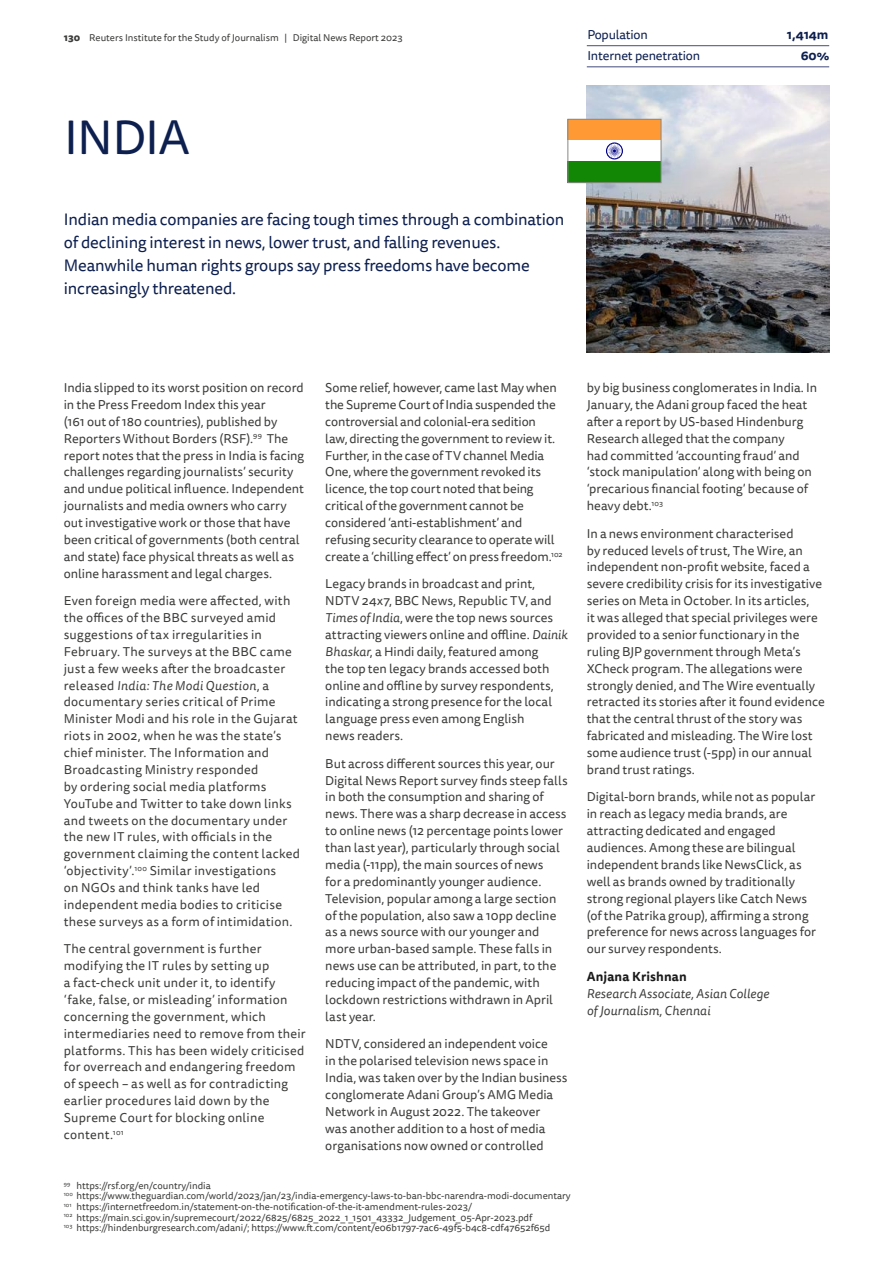
<style>
.page{position:relative;width:893px;height:1263px;background:#fff}
.page>*{position:absolute;margin:0;border:0;box-sizing:border-box;transform-origin:0 0}
.t1{font:48px "Tisa Sans Pro";letter-spacing:-.015em;color:#0d1f4f}
.t2{font:16.5px/23.2px "Tisa Sans Pro";letter-spacing:-.01em;color:#0d1f4f}
.t3{font:12.75px/16.8px "Tisa Sans Pro";letter-spacing:.005em;color:#3c3c3b}
.t4{font:italic 12.75px/16.8px "Tisa Sans Pro";letter-spacing:.01em;color:#3c3c3b}
.t5{font:12.75px "Tisa Sans Pro";letter-spacing:-.01em;color:#0d1f4f}
.t6{font:700 12.75px "Tisa Sans Pro";letter-spacing:.01em;color:#1a1a1a}
.t7{font:700 12.75px "Tisa Sans Pro";letter-spacing:-.005em;color:#0d1f4f}
.t8{font:9.75px/10.5px "Tisa Sans Pro";color:#3c3c3b}
.s1{font-weight:800}
.s2{font-style:italic}
</style>
<div class="page">
<hr style="left:587px;top:45px;width:242px;height:1px;background:#434d7b">
<hr style="left:587px;top:67px;width:242px;height:1px;background:#434d7b">
<img style="left:587px;top:85px;width:242px;height:268px">
<div style="left:568px;top:119px;width:93px;height:64px;background:#f93"></div>
<div style="left:568px;top:140px;width:93px;height:22px;background:#fff"></div>
<div style="left:568px;top:162px;width:93px;height:21px;background:#128706"></div>
<svg style="left:606px;top:142px;width:17px;height:17px"></svg>
<svg style="left:607px;top:143px;width:15px;height:16px"></svg>
<div style="left:568px;top:119px;width:93px;height:64px;border:1px solid #878786"></div>
<p class="t8" style="left:64px;top:33px;width:340px"><span class="s1">130</span> Reuters Institute for the Study of Journalism | Digital News Report 2023</p>
<h1 class="t1" style="left:64px;top:105px;width:127px">INDIA</h1>
<p class="t2" style="left:64px;top:208px;width:502px">Indian media companies are facing tough times through a combination of declining interest in news, lower trust, and falling revenues.<br>Meanwhile human rights groups say press freedoms have become increasingly threatened.</p>
<p class="t5" style="left:587px;top:26px;width:62px">Population</p>
<p class="t7" style="left:787px;top:25px;width:43px">1,414m</p>
<p class="t5" style="left:587px;top:47px;width:114px">Internet penetration</p>
<p class="t7" style="left:801px;top:46px;width:30px">60%</p>
<p class="t3" style="left:64px;top:379px;width:242px">India slipped to its worst position on record in the Press Freedom Index this year<br>(161 out of 180 countries), published by Reporters Without Borders (RSF).<sup>99</sup> The report notes that the press in India is facing challenges regarding journalists’ security and undue political influence. Independent journalists and media owners who carry out investigative work or those that have been critical of governments (both central and state) face physical threats as well as online harassment and legal charges.</p>
<p class="t3" style="left:64px;top:593px;width:238px">Even foreign media were affected, with the offices of the BBC surveyed amid suggestions of tax irregularities in February. The surveys at the BBC came just a few weeks after the broadcaster released <span class="s2">India: The Modi Question</span>, a documentary series critical of Prime Minister Modi and his role in the Gujarat riots in 2002, when he was the state’s chief minister. The Information and Broadcasting Ministry responded<br>by ordering social media platforms YouTube and Twitter to take down links and tweets on the documentary under the new IT rules, with officials in the government claiming the content lacked ‘objectivity’.<sup>100</sup> Similar investigations<br>on NGOs and think tanks have led independent media bodies to criticise these surveys as a form of intimidation.</p>
<p class="t3" style="left:64px;top:941px;width:243px">The central government is further modifying the IT rules by setting up<br>a fact-check unit under it, to identify ‘fake, false, or misleading’ information concerning the government, which intermediaries need to remove from their platforms. This has been widely criticised for overreach and endangering freedom of speech – as well as for contradicting earlier procedures laid down by the Supreme Court for blocking online content.<sup>101</sup></p>
<p class="t3" style="left:325px;top:379px;width:239px">Some relief, however, came last May when the Supreme Court of India suspended the controversial and colonial-era sedition<br>law, directing the government to review it.<br>Further, in the case of TV channel Media One, where the government revoked its licence, the top court noted that being critical of the government cannot be considered ‘anti-establishment’ and refusing security clearance to operate will create a ‘chilling effect’ on press freedom.<sup>102</sup></p>
<p class="t3" style="left:325px;top:576px;width:244px">Legacy brands in broadcast and print, NDTV 24x7, BBC News, Republic TV, and <span class="s2">Times of India</span>, were the top news sources attracting viewers online and offline. <span class="s2">Dainik Bhaskar</span>, a Hindi daily, featured among<br>the top ten legacy brands accessed both online and offline by survey respondents, indicating a strong presence for the local language press even among English<br>news readers.</p>
<p class="t3" style="left:325px;top:755px;width:244px">But across different sources this year, our Digital News Report survey finds steep falls in both the consumption and sharing of news. There was a sharp decrease in access to online news (12 percentage points lower than last year), particularly through social media (-11pp), the main sources of news<br>for a predominantly younger audience.<br>Television, popular among a large section of the population, also saw a 10pp decline as a news source with our younger and more urban-based sample. These falls in news use can be attributed, in part, to the reducing impact of the pandemic, with lockdown restrictions withdrawn in April last year.</p>
<p class="t3" style="left:325px;top:1036px;width:244px">NDTV, considered an independent voice<br>in the polarised television news space in India, was taken over by the Indian business conglomerate Adani Group’s AMG Media Network in August 2022. The takeover<br>was another addition to a host of media organisations now owned or controlled</p>
<p class="t8" style="left:64px;top:1180px;width:508px"><sup>99</sup> https://rsf.org/en/country/india<br><sup>100</sup> https://www.theguardian.com/world/2023/jan/23/india-emergency-laws-to-ban-bbc-narendra-modi-documentary <sup>101</sup> https://internetfreedom.in/statement-on-the-notification-of-the-it-amendment-rules-2023/<br><sup>102</sup> https://main.sci.gov.in/supremecourt/2022/6825/6825_2022_1_1501_43332_Judgement_05-Apr-2023.pdf<br><sup>103</sup> https://hindenburgresearch.com/adani/; https://www.ft.com/content/e06b1797-7ac6-49f5-b4c8-cdf47652f65d</p>
<p class="t3" style="left:587px;top:379px;width:232px">by big business conglomerates in India. In January, the Adani group faced the heat after a report by US-based Hindenburg Research alleged that the company<br>had committed ‘accounting fraud’ and ‘stock manipulation’ along with being on ‘precarious financial footing’ because of heavy debt.<sup>103</sup></p>
<p class="t3" style="left:587px;top:525px;width:240px">In a news environment characterised<br>by reduced levels of trust, The Wire, an independent non-profit website, faced a severe credibility crisis for its investigative series on Meta in October. In its articles,<br>it was alleged that special privileges were provided to a senior functionary in the ruling BJP government through Meta’s XCheck program. The allegations were strongly denied, and The Wire eventually retracted its stories after it found evidence that the central thrust of the story was fabricated and misleading. The Wire lost some audience trust (-5pp) in our annual brand trust ratings.</p>
<p class="t3" style="left:587px;top:789px;width:231px">Digital-born brands, while not as popular in reach as legacy media brands, are attracting dedicated and engaged audiences. Among these are bilingual independent brands like NewsClick, as well as brands owned by traditionally strong regional players like Catch News (of the Patrika group), affirming a strong preference for news across languages for our survey respondents.</p>
<p class="t6" style="left:587px;top:967px;width:102px">Anjana Krishnan</p>
<p class="t4" style="left:587px;top:985px;width:184px">Research Associate, Asian College of Journalism, Chennai</p>
</div>
